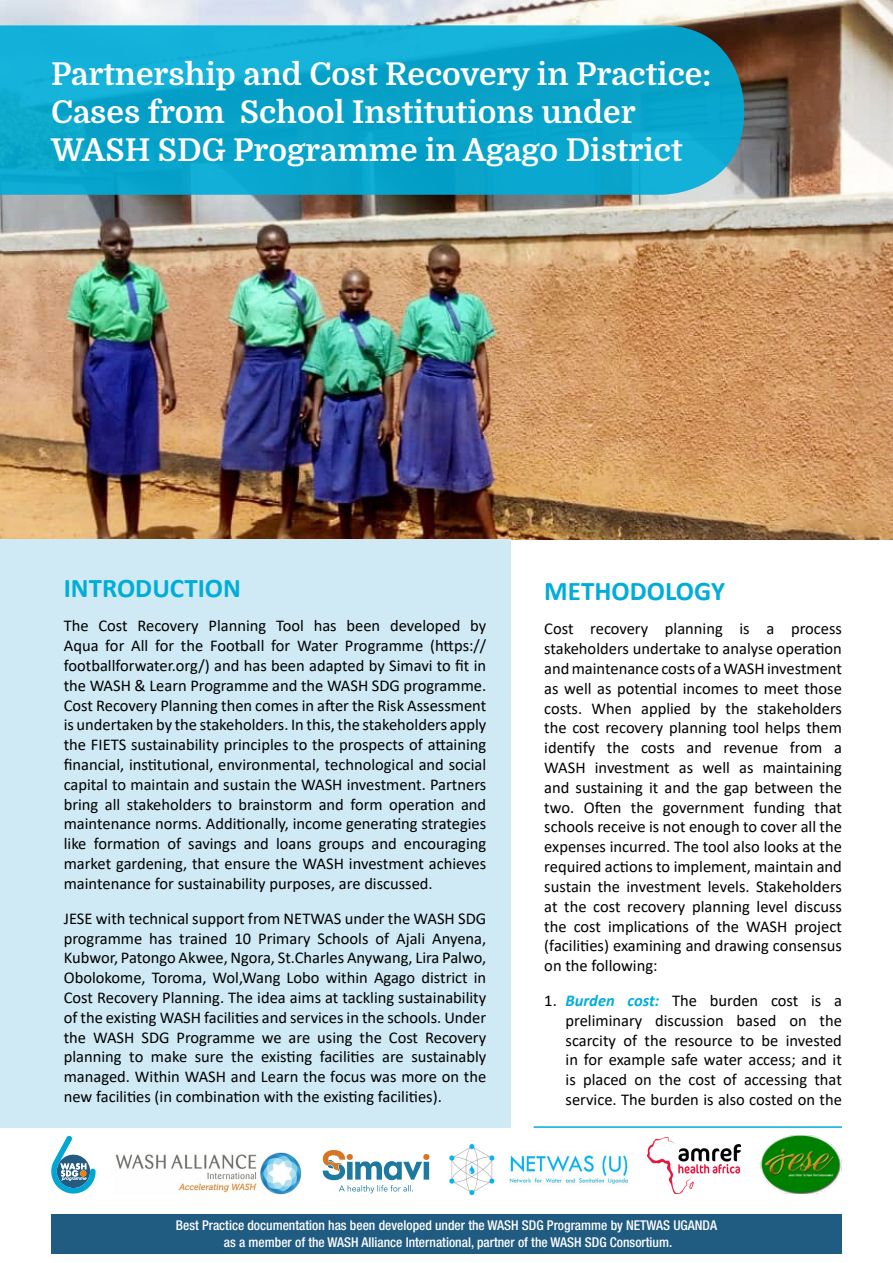
<style>
.page{position:relative;width:893px;height:1263px;background:#fff}
.page>*{position:absolute;margin:0;border:0;box-sizing:border-box;transform-origin:0 0}
.t1{font:700 31.5px/37.8px "Domine";color:#fff}
.Heading{font:700 27px "Calibri";color:#00add9}
.Body{font:16.5px/19.8px "Calibri";color:#000;text-align:justify}
.Bullets{font:16.5px/19.8px "Calibri";color:#000;text-align:justify}
.t2{font:500 condensed 13.5px/16.2px "Helvetica Neue LT Std";color:#fff;text-align:center}
.s1{font-weight:700;font-style:italic;color:#00add9}
</style>
<div class="page">
<img style="left:0;top:0;width:893px;height:540px">
<svg style="left:0;top:25px;width:744px;height:170px;background:#0da6cd"></svg>
<div style="left:0;top:540px;width:510px;height:588px;background:#d0eaf5"></div>
<hr style="left:534px;top:1126px;width:308px;height:2px;background:#00add9">
<div style="left:51px;top:1214px;width:791px;height:39px;background:#205b81"></div>
<img style="left:449px;top:1145px;width:178px;height:49px">
<svg style="left:323px;top:1150px;width:107px;height:43px"></svg>
<svg style="left:51px;top:1136px;width:45px;height:57px"></svg>
<img style="left:116px;top:1152px;width:186px;height:42px">
<img style="left:647px;top:1137px;width:94px;height:56px">
<img style="left:760px;top:1136px;width:82px;height:57px">
<p class="t1" style="left:51px;top:56px;width:662px">Partnership and Cost Recovery in Practice:<br>Cases from School Institutions under<br>WASH SDG Programme in Agago District</p>
<p class="Heading" style="left:64px;top:569px;width:179px">INTRODUCTION</p>
<p class="Body" style="left:64px;top:616px;width:424px">The Cost Recovery Planning Tool has been developed by Aqua for All for the Football for Water Programme (https:// footballforwater.org/) and has been adapted by Simavi to fit in the WASH &amp; Learn Programme and the WASH SDG programme.<br>Cost Recovery Planning then comes in after the Risk Assessment is undertaken by the stakeholders. In this, the stakeholders apply the FIETS sustainability principles to the prospects of attaining financial, institutional, environmental, technological and social capital to maintain and sustain the WASH investment. Partners bring all stakeholders to brainstorm and form operation and maintenance norms. Additionally, income generating strategies like formation of savings and loans groups and encouraging market gardening, that ensure the WASH investment achieves maintenance for sustainability purposes, are discussed.</p>
<p class="Body" style="left:64px;top:908px;width:424px">JESE with technical support from NETWAS under the WASH SDG programme has trained 10 Primary Schools of Ajali Anyena, Kubwor, Patongo Akwee, Ngora, St.Charles Anywang, Lira Palwo, Obolokome, Toroma, Wol,Wang Lobo within Agago district in Cost Recovery Planning. The idea aims at tackling sustainability of the existing WASH facilities and services in the schools. Under the WASH SDG Programme we are using the Cost Recovery planning to make sure the existing facilities are sustainably managed. Within WASH and Learn the focus was more on the new facilities (in combination with the existing facilities).</p>
<p class="Heading" style="left:544px;top:572px;width:182px">METHODOLOGY</p>
<p class="Body" style="left:544px;top:619px;width:299px">Cost recovery planning is a process stakeholders undertake to analyse operation and maintenance costs of a WASH investment as well as potential incomes to meet those costs. When applied by the stakeholders the cost recovery planning tool helps them identify the costs and revenue from a WASH investment as well as maintaining and sustaining it and the gap between the two. Often the government funding that schools receive is not enough to cover all the expenses incurred. The tool also looks at the required actions to implement, maintain and sustain the investment levels. Stakeholders at the cost recovery planning level discuss the cost implications of the WASH project (facilities) examining and drawing consensus on the following:</p>
<p class="Bullets" style="left:566px;top:990px;width:278px;text-indent:-21px">1. <span class="s1">Burden cost:</span> The burden cost is a preliminary discussion based on the scarcity of the resource to be invested in for example safe water access; and it is placed on the cost of accessing that service. The burden is also costed on the</p>
<p class="t2" style="left:176px;top:1217px;width:543px">Best Practice documentation has been developed under the WASH SDG Programme by NETWAS UGANDA as a member of the WASH Alliance International, partner of the WASH SDG Consortium.</p>
</div>
